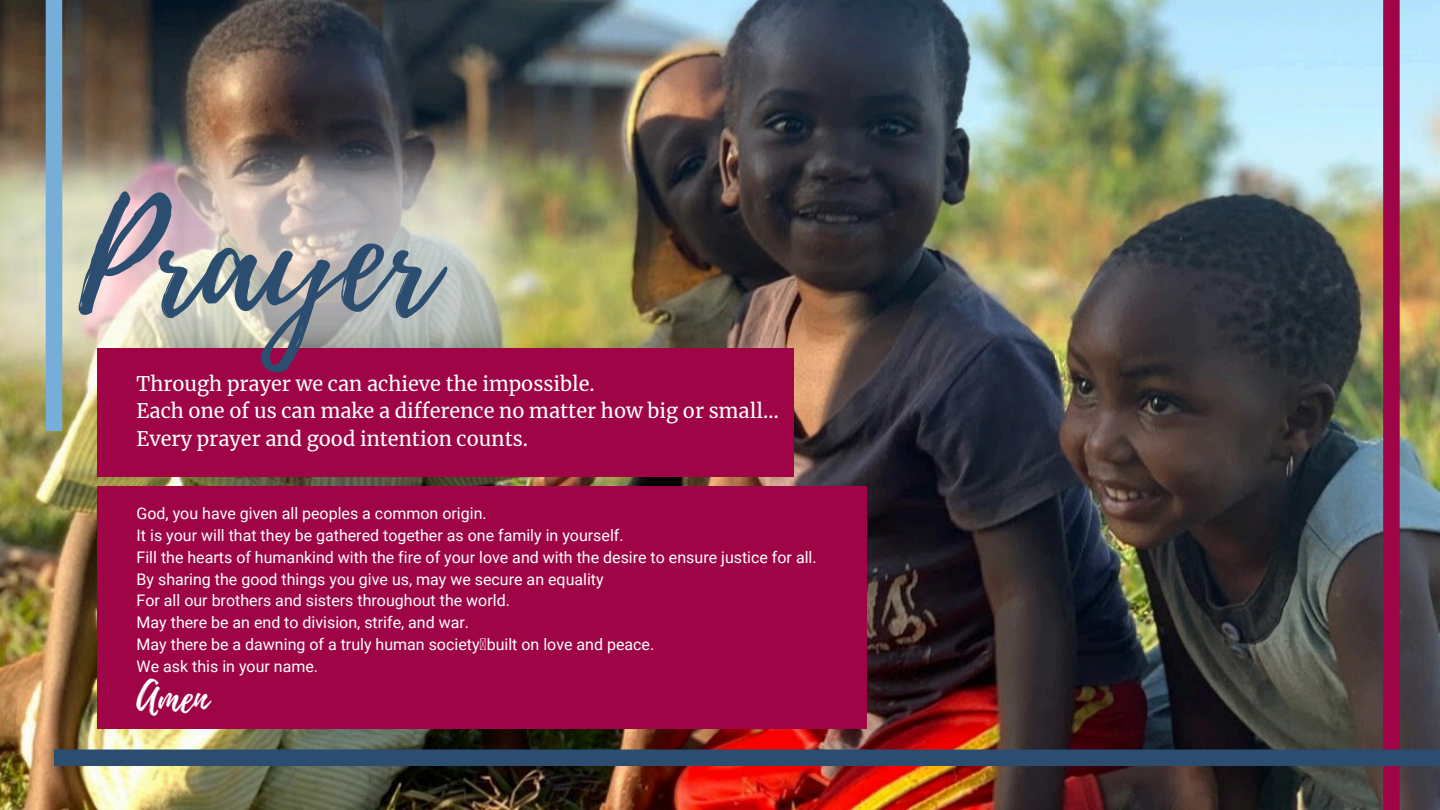
<style>
.page{position:relative;width:1440px;height:810px;background:#fff}
.page>*{position:absolute;margin:0;border:0;box-sizing:border-box;transform-origin:0 0}
.t1{font:147px "Playlist Script";color:#2b4d6f}
.t2{font:42px "Playlist Script";color:#fff}
.t3{font:19.9px/27.8px "Merriweather";color:#fff}
.t4{font:16px "Roboto";color:#fff}
</style>
<div class="page">
<img style="left:0;top:0;width:1440px;height:810px">
<div style="left:97px;top:486px;width:769px;height:243px;background:#9f0546"></div>
<img style="left:0;top:103px;width:562px;height:321px">
<div style="left:97px;top:348px;width:696px;height:128px;background:#9f0546"></div>
<div style="left:1383px;top:0;width:17px;height:810px;background:#9f0546"></div>
<div style="left:54px;top:750px;width:1386px;height:16px;background:#2b4d6f"></div>
<div style="left:46px;top:0;width:16px;height:431px;background:#76aeda"></div>
<p class="t1" style="left:79px;top:154px;width:359px">Prayer</p>
<p class="t3" style="left:137px;top:370px;width:644px">Through prayer we can achieve the impossible.<br>Each one of us can make a difference no matter how big or small…<br>Every prayer and good intention counts.</p>
<h1 class="t4" style="left:137px;top:504px;width:352px">God, you have given all peoples a common origin.</h1>
<h3 class="t4" style="left:137px;top:526px;width:489px">It is your will that they be gathered together as one family in yourself.</h3>
<p class="t4" style="left:137px;top:548px;width:682px">Fill the hearts of humankind with the fire of your love and with the desire to ensure justice for all.</p>
<p class="t4" style="left:137px;top:570px;width:469px">By sharing the good things you give us, may we secure an equality</p>
<p class="t4" style="left:137px;top:591px;width:375px">For all our brothers and sisters throughout the world.</p>
<p class="t4" style="left:137px;top:613px;width:334px">May there be an end to division, strife, and war.</p>
<p class="t4" style="left:137px;top:635px;width:519px">May there be a dawning of a truly human society built on love and peace.</p>
<p class="t4" style="left:137px;top:657px;width:183px">We ask this in your name.</p>
<p class="t2" style="left:137px;top:669px;width:73px">Amen</p>
</div>
